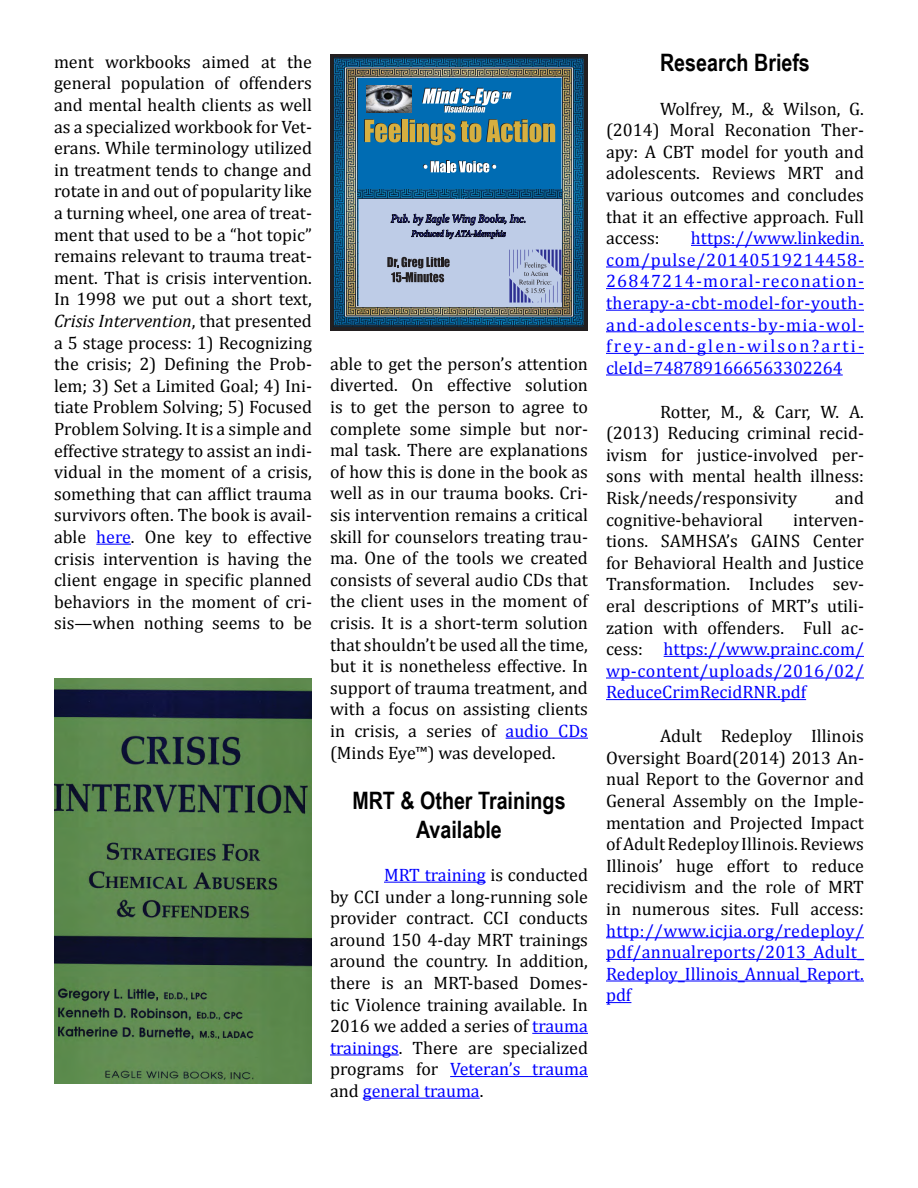
<style>
.page{position:relative;width:918px;height:1188px;background:#fff}
.page>*{position:absolute;margin:0;border:0;box-sizing:border-box;transform-origin:0 0}
.t1{font:700 24px/28.8px "Arial Narrow";color:#000;text-align:center}
.t2{font:18px/21.6px "Cambria";color:#000;text-align:justify}
.t3{font:18px/21.6px "Cambria";letter-spacing:.005em;color:#00f;text-align:justify}
.s1{font-style:italic}
.s2{color:#00f}
</style>
<div class="page">
<hr style="left:96px;top:544px;width:35px;height:1px;background:#00f">
<hr style="left:506px;top:738px;width:82px;height:1px;background:#00f">
<hr style="left:384px;top:882px;width:102px;height:1px;background:#00f">
<hr style="left:532px;top:1033px;width:56px;height:1px;background:#00f">
<hr style="left:330px;top:1054px;width:69px;height:1px;background:#00f">
<hr style="left:450px;top:1076px;width:138px;height:1px;background:#00f">
<hr style="left:363px;top:1098px;width:117px;height:1px;background:#00f">
<hr style="left:691px;top:245px;width:173px;height:1px;background:#00f">
<hr style="left:606px;top:266px;width:258px;height:2px;background:#00f">
<hr style="left:606px;top:288px;width:258px;height:1px;background:#00f">
<hr style="left:606px;top:310px;width:258px;height:1px;background:#00f">
<hr style="left:606px;top:331px;width:258px;height:1px;background:#00f">
<hr style="left:606px;top:353px;width:258px;height:1px;background:#00f">
<hr style="left:606px;top:374px;width:237px;height:2px;background:#00f">
<hr style="left:664px;top:656px;width:200px;height:1px;background:#00f">
<hr style="left:606px;top:677px;width:258px;height:2px;background:#00f">
<hr style="left:606px;top:699px;width:200px;height:1px;background:#00f">
<hr style="left:606px;top:937px;width:258px;height:1px;background:#00f">
<hr style="left:606px;top:959px;width:258px;height:1px;background:#00f">
<hr style="left:606px;top:980px;width:258px;height:2px;background:#00f">
<svg style="left:606px;top:1002px;width:25px;height:1px"></svg>
<svg style="left:330px;top:54px;width:258px;height:276px;background:#201f23"></svg>
<img style="left:335px;top:60px;width:247px;height:264px">
<div style="left:333px;top:58px;width:251px;height:268px;border:1px solid #231f20"></div>
<div style="left:359px;top:79px;width:202px;height:115px;background:#006cb3"></div>
<div style="left:358px;top:78px;width:203px;height:116px;border:1px solid #006cb3"></div>
<div style="left:359px;top:194px;width:202px;height:112px;background:#becce7"></div>
<div style="left:359px;top:194px;width:203px;height:113px;border:1px solid #becce7"></div>
<div style="left:402px;top:119px;width:5px;height:23px;background:#d6af40"></div>
<svg style="left:387px;top:257px;width:63px;height:25px"></svg>
<svg style="left:509px;top:250px;width:53px;height:53px"></svg>
<img style="left:358px;top:190px;width:203px;height:8px">
<img style="left:367px;top:85px;width:45px;height:27px">
<svg style="left:364px;top:119px;width:37px;height:23px"></svg>
<div style="left:402px;top:120px;width:6px;height:22px;background:#d6af40"></div>
<svg style="left:409px;top:119px;width:146px;height:26px"></svg>
<svg style="left:423px;top:161px;width:73px;height:12px"></svg>
<svg style="left:391px;top:213px;width:135px;height:27px"></svg>
<svg style="left:422px;top:88px;width:90px;height:25px"></svg>
<img style="left:54px;top:679px;width:258px;height:404px">
<p class="t2" style="left:54px;top:51px;width:260px">ment workbooks aimed at the general population of offenders and mental health clients as well as a specialized workbook for Vet&shy;erans. While terminology utilized in treatment tends to change and rotate in and out of popularity like a turning wheel, one area of treat&shy;ment that used to be a “hot topic” remains relevant to trauma treat&shy;ment. That is crisis intervention.<br>In 1998 we put out a short text, <span class="s1">Crisis Intervention</span>, that presented a 5 stage process: 1) Recognizing the crisis; 2) Defining the Prob&shy;lem; 3) Set a Limited Goal; 4) Ini&shy;tiate Problem Solving; 5) Focused Problem Solving. It is a simple and effective strategy to assist an indi&shy;vidual in the moment of a crisis, something that can afflict trauma survivors often. The book is avail&shy;able <span class="s2">here</span>. One key to effective crisis intervention is having the client engage in specific planned behaviors in the moment of cri&shy;sis—when nothing seems to be</p>
<p class="t2" style="left:330px;top:353px;width:260px">able to get the person’s attention diverted. On effective solution is to get the person to agree to complete some simple but nor&shy;mal task. There are explanations of how this is done in the book as well as in our trauma books. Cri&shy;sis intervention remains a critical skill for counselors treating trau&shy;ma. One of the tools we created consists of several audio CDs that the client uses in the moment of crisis. It is a short-term solution that shouldn’t be used all the time, but it is nonetheless effective. In support of trauma treatment, and with a focus on assisting clients in crisis, a series of <span class="s2">audio CDs </span>(Minds Eye™) was developed.</p>
<h1 class="t1" style="left:352px;top:785px;width:215px">MRT &amp; Other Trainings<br>Available</h1>
<p class="t2" style="left:330px;top:864px;width:260px;text-indent:54px"><span class="s2">MRT training</span> is conducted by CCI under a long-running sole provider contract. CCI conducts around 150 4-day MRT trainings around the country. In addition, there is an MRT-based Domes&shy;tic Violence training available. In 2016 we added a series of <span class="s2">trauma trainings</span>. There are specialized programs for <span class="s2">Veteran’s trauma </span>and <span class="s2">general trauma</span>.</p>
<h1 class="t1" style="left:660px;top:47px;width:151px">Research Briefs</h1>
<p class="t2" style="left:606px;top:98px;width:260px;text-indent:54px">Wolfrey, M., &amp; Wilson, G. (2014) Moral Reconation Ther&shy;apy: A CBT model for youth and adolescents. Reviews MRT and various outcomes and concludes that it an effective approach. Full access:</p>
<p class="t3" style="left:606px;top:227px;width:260px;text-indent:85px">https://www.linkedin. com/pulse/20140519214458- 26847214-moral-reconation&shy;therapy-a-cbt-model-for-youth&shy;and-adolescents-by-mia-wol&shy;frey-and-glen-wilson?arti&shy;cleId=7487891666563302264</p>
<p class="t2" style="left:606px;top:401px;width:259px;text-indent:54px">Rotter, M., &amp; Carr, W. A. (2013) Reducing criminal recid&shy;ivism for justice-involved per&shy;sons with mental health illness:<br>Risk/needs/responsivity</p>
<p class="t2" style="left:835px;top:487px;width:30px">and</p>
<p class="t2" style="left:606px;top:509px;width:159px">cognitive-behavioral</p>
<p class="t2" style="left:606px;top:509px;width:260px;text-indent:187px">interven&shy;tions. SAMHSA’s GAINS Center for Behavioral Health and Justice Transformation. Includes sev&shy;eral descriptions of MRT’s utili&shy;zation with offenders. Full ac&shy;cess: <span class="s2">https://www.prainc.com/ wp-content/uploads/2016/02/ ReduceCrimRecidRNR.pdf</span></p>
<p class="t2" style="left:606px;top:725px;width:260px;text-indent:54px">Adult Redeploy Illinois Oversight Board(2014) 2013 An&shy;nual Report to the Governor and General Assembly on the Imple&shy;mentation and Projected Impact of Adult Redeploy Illinois. Reviews Illinois’ huge effort to reduce recidivism and the role of MRT in numerous sites. Full access:</p>
<p class="t3" style="left:606px;top:920px;width:260px">http://www.icjia.org/redeploy/ pdf/annualreports/2013_Adult_ Redeploy_Illinois_Annual_Report. pdf</p>
</div>
